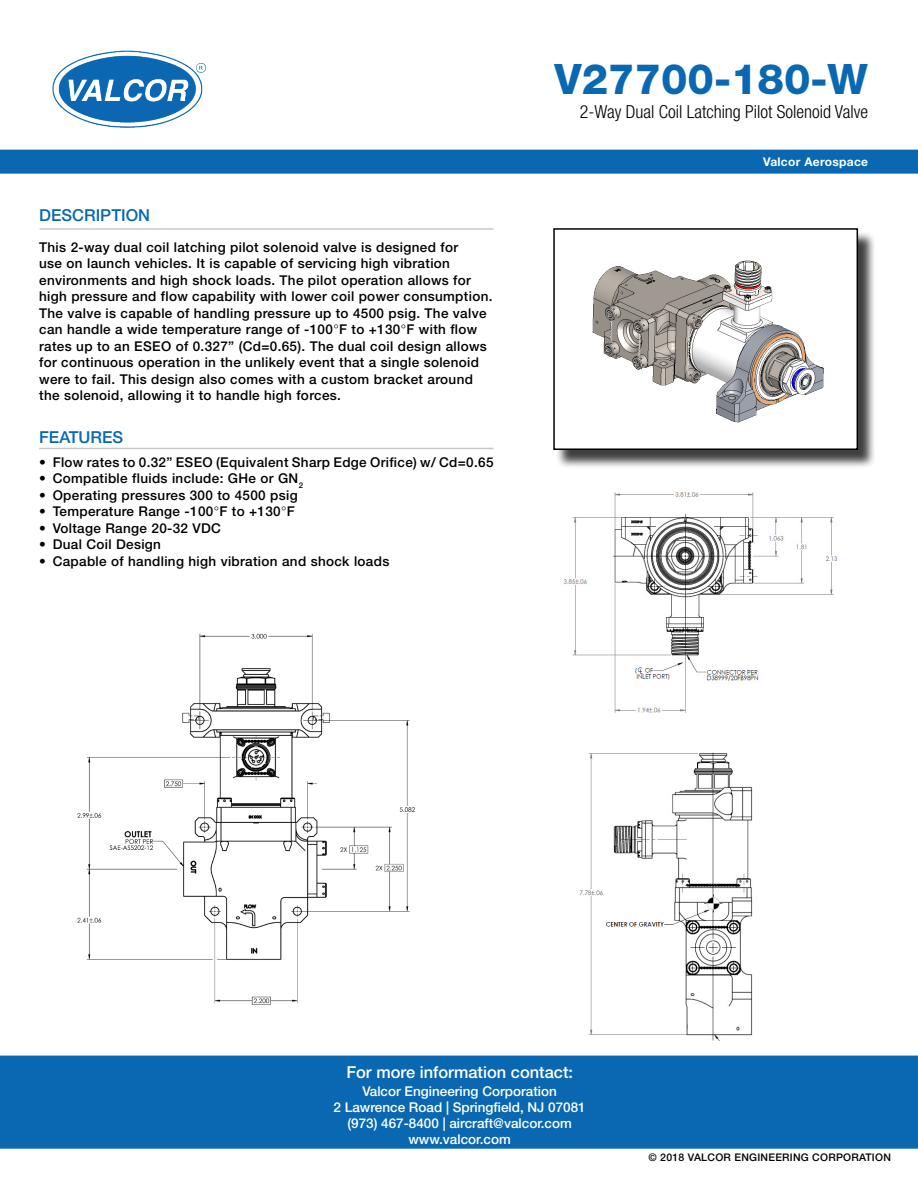
<style>
.page{position:relative;width:918px;height:1188px;background:#fff}
.page>*{position:absolute;margin:0;border:0;box-sizing:border-box;transform-origin:0 0}
.t1{font:800 42px "Helvetica Neue LT Std";color:#0968b1}
.t2{font:300 condensed 18px "Helvetica Neue LT Std";color:#000}
.t3{font:500 16.5px "Helvetica Neue LT Std";color:#fff}
.t4{font:500 16.5px "Helvetica Neue LT Std";color:#0968b1}
.t5{font:500 13.5px/16.5px "Helvetica Neue LT Std";letter-spacing:.025em;color:#000}
.t6{font:500 13.5px/16.2px "Helvetica Neue LT Std";color:#fff;text-align:center}
.t7{font:700 12px "Helvetica Neue LT Std";letter-spacing:.025em;color:#fff}
.t8{font:500 10.5px "Helvetica Neue LT Std";letter-spacing:.025em;color:#000}
.s1{font-weight:300}
</style>
<div class="page">
<div style="left:0;top:1055px;width:918px;height:94px;background:#0968b1"></div>
<svg style="left:0;top:149px;width:918px;height:25px"></svg>
<img style="left:52px;top:50px;width:154px;height:78px">
<img style="left:563px;top:492px;width:275px;height:221px">
<img style="left:579px;top:752px;width:174px;height:288px">
<img style="left:77px;top:633px;width:338px;height:372px">
<div style="left:555px;top:231px;width:322px;height:238px;background:#000;opacity:.75"></div>
<img style="left:556px;top:231px;width:299px;height:216px">
<div style="left:553px;top:228px;width:305px;height:222px;border:2px solid #000"></div>
<hr style="left:40px;top:228px;width:454px;height:2px;background:#c7c8ca">
<hr style="left:39px;top:448px;width:455px;height:1px;background:#c7c8ca">
<p class="t4" style="left:39px;top:206px;width:44px">DESCRIPTION</p>
<p class="t5" style="left:39px;top:238px;width:455px">This 2-way dual coil latching pilot solenoid valve is designed for<br>use on launch vehicles. It is capable of servicing high vibration environments and high shock loads. The pilot operation allows for high pressure and flow capability with lower coil power consumption.<br>The valve is capable of handling pressure up to 4500 psig. The valve can handle a wide temperature range of -100<span class="s1">°</span>F to +130<span class="s1">°</span>F with flow rates up to an ESEO of 0.327” (Cd=0.65). The dual coil design allows for continuous operation in the unlikely event that a single solenoid were to fail. This design also comes with a custom bracket around the solenoid, allowing it to handle high forces.</p>
<p class="t4" style="left:39px;top:427px;width:74px">Features</p>
<p class="t5" style="left:39px;top:454px;width:456px">• Flow rates to 0.32” ESEO (Equivalent Sharp Edge Orifice) w/ Cd=0.65</p>
<p class="t5" style="left:39px;top:470px;width:265px">• Compatible fluids include: GHe or GN <sub>2</sub></p>
<p class="t5" style="left:39px;top:487px;width:260px">• Operating pressures 300 to 4500 psig</p>
<p class="t5" style="left:39px;top:503px;width:257px">• Temperature Range -100<span class="s1">°</span>F to +130<span class="s1">°</span>F</p>
<p class="t5" style="left:39px;top:520px;width:182px">• Voltage Range 20-32 VDC</p>
<p class="t5" style="left:39px;top:536px;width:123px">• Dual Coil Design</p>
<p class="t5" style="left:39px;top:553px;width:352px">• Capable of handling high vibration and shock loads</p>
<h1 class="t1" style="left:555px;top:54px;width:315px">V27700-180-W</h1>
<h2 class="t2" style="left:580px;top:101px;width:290px">2-Way Dual Coil Latching Pilot Solenoid Valve</h2>
<p class="t7" style="left:763px;top:154px;width:106px">Valcor Aerospace</p>
<p class="t3" style="left:346px;top:1063px;width:228px">For more information contact:</p>
<p class="t6" style="left:333px;top:1083px;width:254px">Valcor Engineering Corporation<br>2 Lawrence Road | Springfield, NJ 07081 (973) 467-8400 | aircraft@valcor.com www.valcor.com</p>
<p class="t8" style="left:648px;top:1151px;width:244px">© 2018 Valcor Engineering Corporation</p>
</div>
